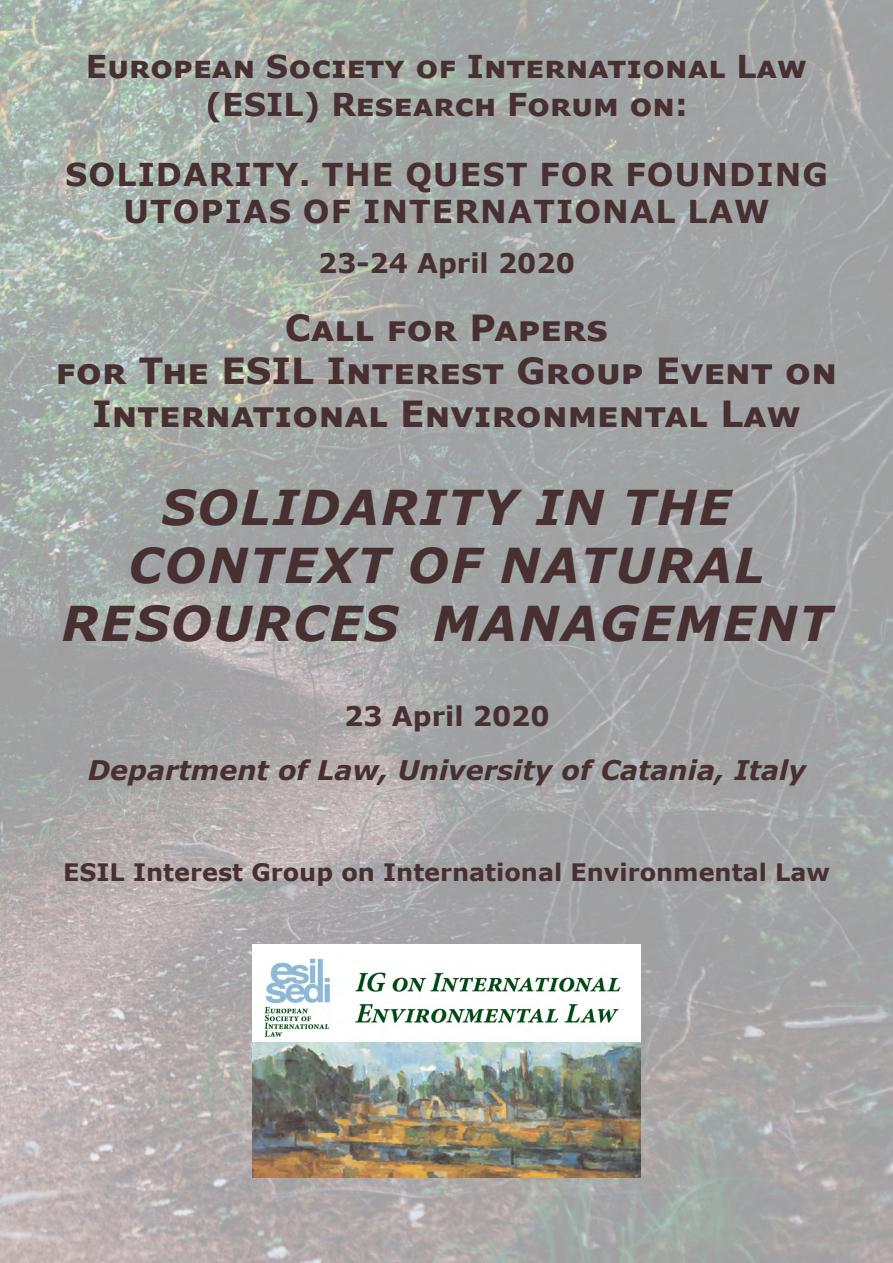
<style>
.page{position:relative;width:893px;height:1263px;background:#fff}
.page>*{position:absolute;margin:0;border:0;box-sizing:border-box;transform-origin:0 0}
.t1{font:italic 700 48px/57.6px "Verdana";letter-spacing:.035em;color:#472f32;text-align:center}
.t2{font:700 36px/43.2px "Verdana";color:#472f32;text-align:center}
.t3{font:700 31.5px/37.8px "Verdana";letter-spacing:.035em;color:#472f32;text-align:center}
.t4{font:700 31.5px/37.8px "Verdana";color:#472f32;text-align:center}
.t5{font:italic 700 27px "Verdana";color:#472f32}
.t6{font:700 27px "Verdana";color:#472f32}
.t7{font:700 24px "Verdana";color:#472f32}
</style>
<div class="page">
<img style="left:0;top:0;width:893px;height:1263px">
<img style="left:252px;top:944px;width:389px;height:233px">
<p class="t4" style="left:86px;top:47px;width:722px">European Society of International Law (ESIL) Research Forum on:</p>
<p class="t3" style="left:65px;top:155px;width:764px">SOLIDARITY. THE QUEST FOR FOUNDING<br>UTOPIAS OF INTERNATIONAL LAW</p>
<p class="t6" style="left:318px;top:244px;width:258px">23-24 April 2020</p>
<p class="t2" style="left:56px;top:306px;width:783px">Call for Papers<br>for The ESIL Interest Group Event on<br>International Environmental Law</p>
<h1 class="t1" style="left:61px;top:478px;width:772px">SOLIDARITY IN THE<br>CONTEXT OF NATURAL<br>RESOURCES MANAGEMENT</h1>
<p class="t6" style="left:344px;top:697px;width:207px">23 April 2020</p>
<p class="t5" style="left:88px;top:751px;width:720px">Department of Law, University of Catania, Italy</p>
<p class="t7" style="left:63px;top:855px;width:768px">ESIL Interest Group on International Environmental Law</p>
</div>
